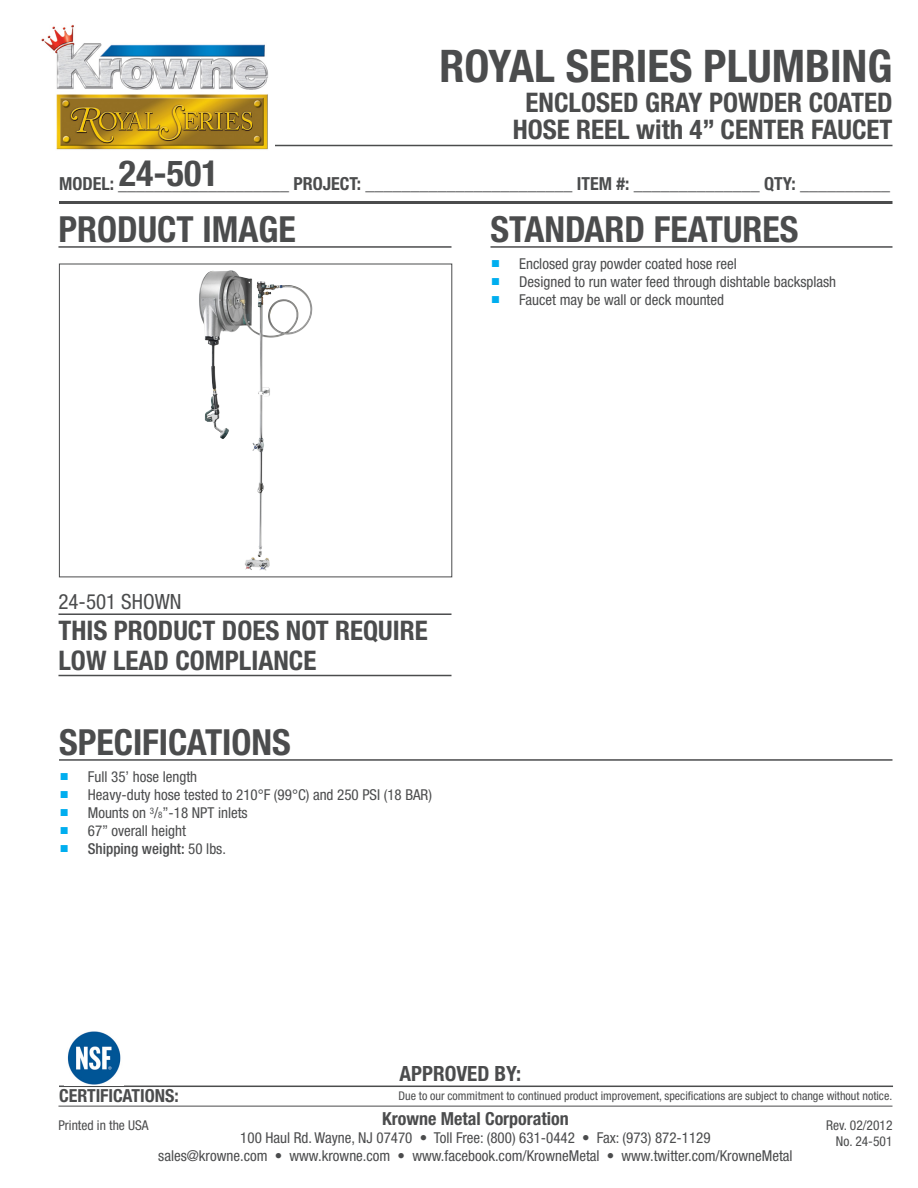
<style>
.page{position:relative;width:918px;height:1188px;background:#fff}
.page>*{position:absolute;margin:0;border:0;box-sizing:border-box;transform-origin:0 0}
.t1{font:700 condensed 45px "Helvetica Neue LT Std";color:#4b4c4d}
.t2{font:700 condensed 36px "Helvetica Neue LT Std";color:#4b4c4d}
.t3{font:700 condensed 27px/27px "Helvetica Neue LT Std";color:#4b4c4d;text-align:center}
.t4{font:700 condensed 21px "Helvetica Neue LT Std";color:#4b4c4d}
.t5{font:condensed 21px "Helvetica Neue LT Std";color:#4b4c4d}
.t6{font:700 condensed 18px "Helvetica Neue LT Std";color:#4b4c4d}
.t7{font:condensed 15px "Helvetica Neue LT Std";color:#4b4c4d}
.t8{font:500 condensed 15px "Helvetica Neue LT Std";color:#4b4c4d}
.t9{font:condensed 13.5px "Helvetica Neue LT Std";color:#4b4c4d}
.t10{font:condensed 12px "Helvetica Neue LT Std";color:#4b4c4d}
.s1{font-family:"Arial Narrow";font-stretch:normal;color:#00aeef}
.s2{font-size:9px}
.s3{font-family:"Arial Narrow";font-weight:400;font-stretch:normal;color:#00aeef}
.s4{font-weight:400}
</style>
<div class="page">
<hr style="left:490px;top:246px;width:402px;height:2px;background:#4b4c4d">
<hr style="left:59px;top:759px;width:834px;height:2px;background:#4b4c4d">
<hr style="left:59px;top:1086px;width:834px;height:1px;background:#4b4c4d">
<hr style="left:58px;top:1106px;width:834px;height:1px;background:#4b4c4d">
<hr style="left:58px;top:145px;width:834px;height:1px;background:#4b4c4d">
<hr style="left:59px;top:201px;width:833px;height:3px;background:#4b4c4d">
<img style="left:41px;top:24px;width:227px;height:66px">
<img style="left:67px;top:1031px;width:54px;height:54px">
<hr style="left:58px;top:246px;width:393px;height:2px;background:#4b4c4d">
<hr style="left:58px;top:613px;width:393px;height:2px;background:#4b4c4d">
<hr style="left:58px;top:675px;width:393px;height:1px;background:#4b4c4d">
<div style="left:59px;top:264px;width:393px;height:313px;border:1px solid #4b4c4d"></div>
<div style="left:52px;top:94px;width:223px;height:59px;background:#fff"></div>
<img style="left:56px;top:94px;width:212px;height:56px">
<img style="left:199px;top:271px;width:30px;height:168px">
<p class="t1" style="left:439px;top:39px;width:455px">ROYAL SERIES PLUMBING</p>
<p class="t3" style="left:513px;top:89px;width:381px">ENCLOSED GRAY POWDER COATED<br>HOSE REEL with 4” CENTER FAUCET</p>
<p class="t2" style="left:119px;top:151px;width:101px">24-501</p>
<p class="t6" style="left:59px;top:172px;width:833px">MODEL: ___________________ PROJECT: _______________________ ITEM #: ______________ QTY: __________</p>
<p class="t2" style="left:58px;top:207px;width:239px">PRODUCT IMAGE</p>
<p class="t2" style="left:490px;top:207px;width:310px">STANDARD FEATURES</p>
<p class="t7" style="left:492px;top:255px;width:246px"><span class="s1">■</span> Enclosed gray powder coated hose reel</p>
<p class="t7" style="left:492px;top:273px;width:345px"><span class="s1">■</span> Designed to run water feed through dishtable backsplash</p>
<p class="t7" style="left:492px;top:291px;width:233px"><span class="s1">■</span> Faucet may be wall or deck mounted</p>
<p class="t5" style="left:58px;top:589px;width:125px">24-501 SHOWN</p>
<p class="t3" style="left:58px;top:615px;width:371px;line-height:30px;text-align:left">THIS PRODUCT DOES NOT REQUIRE<br>LOW LEAD COMPLIANCE</p>
<p class="t2" style="left:59px;top:720px;width:233px">SPECIFICATIONS</p>
<p class="t7" style="left:61px;top:768px;width:138px"><span class="s1">■</span> Full 35’ hose length</p>
<p class="t7" style="left:61px;top:786px;width:373px"><span class="s1">■</span> Heavy-duty hose tested to 210°F (99°C) and 250 PSI (18 BAR)</p>
<p class="t7" style="left:61px;top:804px;width:188px"><span class="s1">■</span> Mounts on <sup>3</sup>/<span class="s2">8</span>”-18 NPT inlets</p>
<p class="t7" style="left:61px;top:822px;width:127px"><span class="s1">■</span> 67” overall height</p>
<p class="t8" style="left:61px;top:840px;width:167px"><span class="s3">■</span> Shipping weight: <span class="s4">50 lbs.</span></p>
<p class="t6" style="left:59px;top:1085px;width:121px">CERTIFICATIONS:</p>
<p class="t4" style="left:400px;top:1061px;width:123px">APPROVED BY:</p>
<p class="t10" style="left:398px;top:1089px;width:495px">Due to our commitment to continued product improvement, specifications are subject to change without notice.</p>
<p class="t9" style="left:58px;top:1117px;width:92px">Printed in the USA</p>
<p class="t6" style="left:382px;top:1108px;width:188px">Krowne Metal Corporation</p>
<p class="t7" style="left:240px;top:1129px;width:472px">100 Haul Rd. Wayne, NJ 07470 • Toll Free: (800) 631-0442 • Fax: (973) 872-1129</p>
<p class="t7" style="left:158px;top:1147px;width:636px">sales@krowne.com • www.krowne.com • www.facebook.com/KrowneMetal • www.twitter.com/KrowneMetal</p>
<p class="t9" style="left:826px;top:1117px;width:68px">Rev. 02/2012</p>
<p class="t9" style="left:836px;top:1133px;width:58px">No. 24-501</p>
</div>
